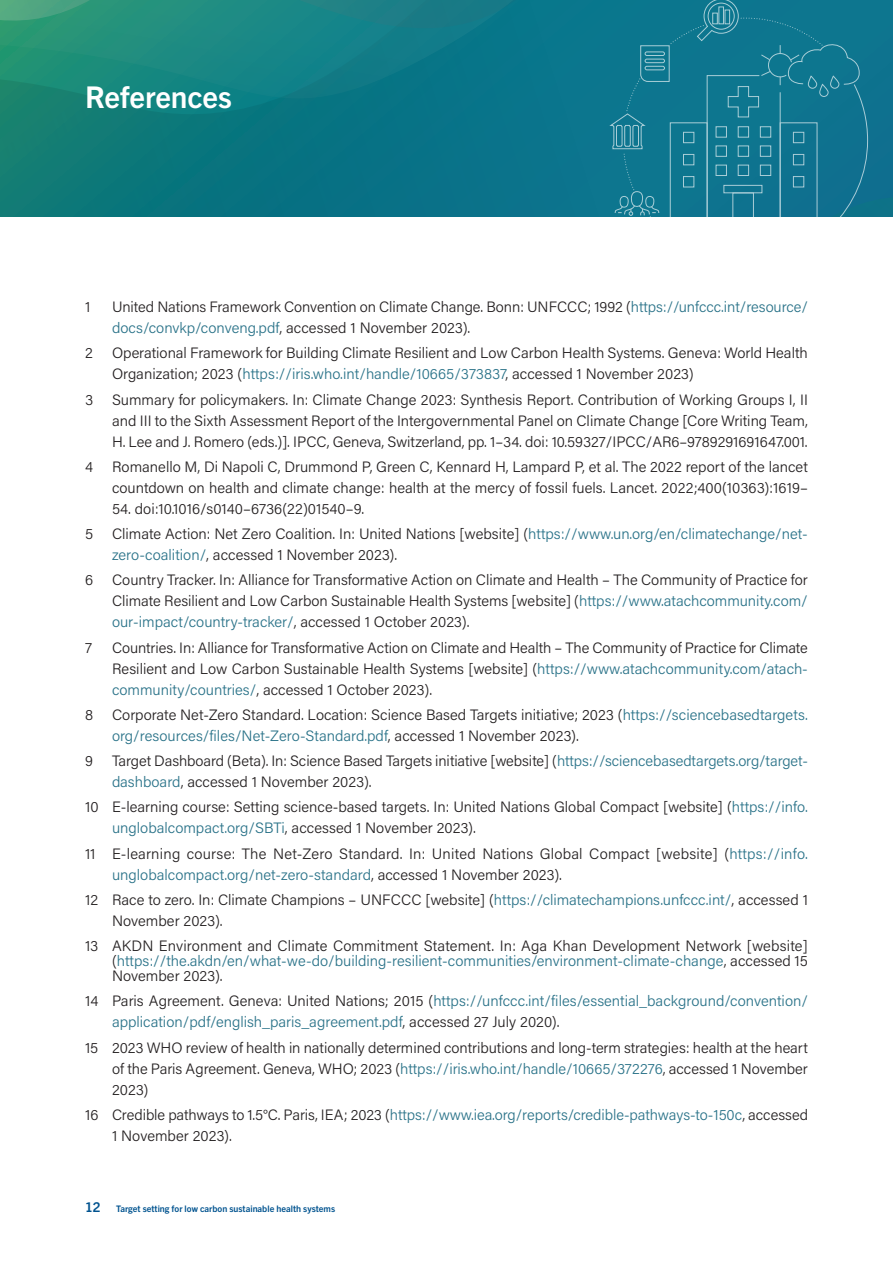
<style>
.page{position:relative;width:893px;height:1263px;background:#fff}
.page>*{position:absolute;margin:0;border:0;box-sizing:border-box;transform-origin:0 0}
.Head1-no_drop_cap{font:700 30px "Trade Gothic Next LT Pro";letter-spacing:-.005em;color:#fff}
.Reference{font:300 15px/21px "Acumin Pro";color:#231f20}
.Reference-2{font:300 15px/21px "Acumin Pro";color:#297288}
.t1{font:700 9px "Trade Gothic Next LT Pro";color:#01538f}
.s1{color:#297288}
.s2{color:#231f20}
.s3{font-size:13.5px}
</style>
<div class="page">
<svg style="left:0;top:0;width:893px;height:216px;background:#117a87"></svg>
<h1 class="Head1-no_drop_cap" style="left:85px;top:76px;width:148px">References</h1>
<p class="Reference" style="left:85px;top:296px;width:7px">1</p>
<p class="Reference" style="left:112px;top:296px;width:697px">United Nations Framework Convention on Climate Change. Bonn: UNFCCC; 1992 (<span class="s1">https://unfccc.int/resource/ docs/convkp/conveng.pdf</span>, accessed 1 November 2023).</p>
<p class="Reference" style="left:85px;top:342px;width:9px">2</p>
<p class="Reference" style="left:112px;top:342px;width:697px">Operational Framework for Building Climate Resilient and Low Carbon Health Systems. Geneva: World Health<br>Organization; 2023 (<span class="s1">https://iris.who.int/handle/10665/373837</span>, accessed 1 November 2023)</p>
<p class="Reference" style="left:85px;top:388px;width:10px">3</p>
<p class="Reference" style="left:112px;top:388px;width:697px;text-align:justify">Summary for policymakers. In: Climate Change 2023: Synthesis Report. Contribution of Working Groups I, II and III to the Sixth Assessment Report of the Intergovernmental Panel on Climate Change [Core Writing Team, H. Lee and J. Romero (eds.)]. IPCC, Geneva, Switzerland, pp. 1–34. doi: 10.59327/IPCC/AR6–9789291691647.001.</p>
<p class="Reference" style="left:85px;top:456px;width:9px">4</p>
<p class="Reference" style="left:112px;top:456px;width:697px">Romanello M, Di Napoli C, Drummond P, Green C, Kennard H, Lampard P, et al. The 2022 report of the lancet countdown on health and climate change: health at the mercy of fossil fuels. Lancet. 2022;400(10363):1619–</p>
<p class="Reference" style="left:112px;top:498px;width:254px">54. doi:10.1016/s0140–6736(22)01540–9.</p>
<p class="Reference" style="left:85px;top:523px;width:10px">5</p>
<p class="Reference" style="left:112px;top:523px;width:697px">Climate Action: Net Zero Coalition. In: United Nations [website] (<span class="s1">https://www.un.org/en/climatechange/net&shy;zero-coalition/</span>, accessed 1 November 2023).</p>
<p class="Reference" style="left:85px;top:569px;width:10px">6</p>
<p class="Reference" style="left:112px;top:569px;width:697px;text-align:justify">Country Tracker. In: Alliance for Transformative Action on Climate and Health – The Community of Practice for Climate Resilient and Low Carbon Sustainable Health Systems [website] (<span class="s1">https://www.atachcommunity.com/ our-impact/country-tracker/</span>, accessed 1 October 2023).</p>
<p class="Reference" style="left:85px;top:636px;width:8px">7</p>
<p class="Reference" style="left:112px;top:636px;width:697px;text-align:justify">Countries. In: Alliance for Transformative Action on Climate and Health – The Community of Practice for Climate Resilient and Low Carbon Sustainable Health Systems [website] (<span class="s1">https://www.atachcommunity.com/atach&shy;community/countries/</span>, accessed 1 October 2023).</p>
<p class="Reference" style="left:85px;top:704px;width:10px">8</p>
<p class="Reference" style="left:112px;top:704px;width:697px">Corporate Net-Zero Standard. Location: Science Based Targets initiative; 2023 (<span class="s1">https://sciencebasedtargets. org/resources/files/Net-Zero-Standard.pdf</span>, accessed 1 November 2023).</p>
<p class="Reference" style="left:85px;top:750px;width:9px">9</p>
<p class="Reference" style="left:112px;top:750px;width:697px">Target Dashboard (Beta). In: Science Based Targets initiative [website] (<span class="s1">https://sciencebasedtargets.org/target&shy;dashboard</span>, accessed 1 November 2023).</p>
<p class="Reference" style="left:112px;top:796px;width:697px;text-indent:-27px">10 E-learning course: Setting science-based targets. In: United Nations Global Compact [website] (<span class="s1">https://info. unglobalcompact.org/SBTi</span>, accessed 1 November 2023).</p>
<p class="Reference" style="left:112px;top:842px;width:697px;text-indent:-27px">11 E-learning course: The Net-Zero Standard. In: United Nations Global Compact [website] (<span class="s1">https://info. unglobalcompact.org/net-zero-standard</span>, accessed 1 November 2023).</p>
<p class="Reference" style="left:112px;top:889px;width:697px;text-indent:-27px">12 Race to zero. In: Climate Champions – UNFCCC [website] (<span class="s1">https://climatechampions.unfccc.int/</span>, accessed 1<br>November 2023).</p>
<p class="Reference" style="left:112px;top:938px;width:697px;line-height:15px;text-align:justify;text-indent:-27px">13 AKDN Environment and Climate Commitment Statement. In: Aga Khan Development Network [website] (<span class="s1">https://the.akdn/en/what-we-do/building-resilient-communities/environment-climate-change</span>, accessed 15<br>November 2023).</p>
<p class="Reference-2" style="left:112px;top:990px;width:697px;text-indent:-27px"><span class="s2">14 Paris Agreement. Geneva: United Nations; 2015 (</span>https://unfccc.int/files/essential_background/convention/ application/pdf/english_paris_agreement.pdf<span class="s2">, accessed 27 July 2020).</span></p>
<p class="Reference" style="left:112px;top:1036px;width:697px;text-align:justify;text-indent:-27px">15 2023 WHO review of health in nationally determined contributions and long-term strategies: health at the heart of the Paris Agreement. Geneva, WHO; 2023 (<span class="s1">https://iris.who.int/handle/10665/372276</span>, accessed 1 November 2023)</p>
<p class="Reference" style="left:112px;top:1104px;width:697px;text-indent:-27px">16 Credible pathways to 1.5°C. Paris, IEA; 2023 (<span class="s1">https://www.iea.org/reports/credible-pathways-to-150c</span>, accessed<br>1 November 2023).</p>
<p class="t1" style="left:85px;top:1202px;width:252px"><span class="s3">12</span> Target setting for low carbon sustainable health systems</p>
</div>
